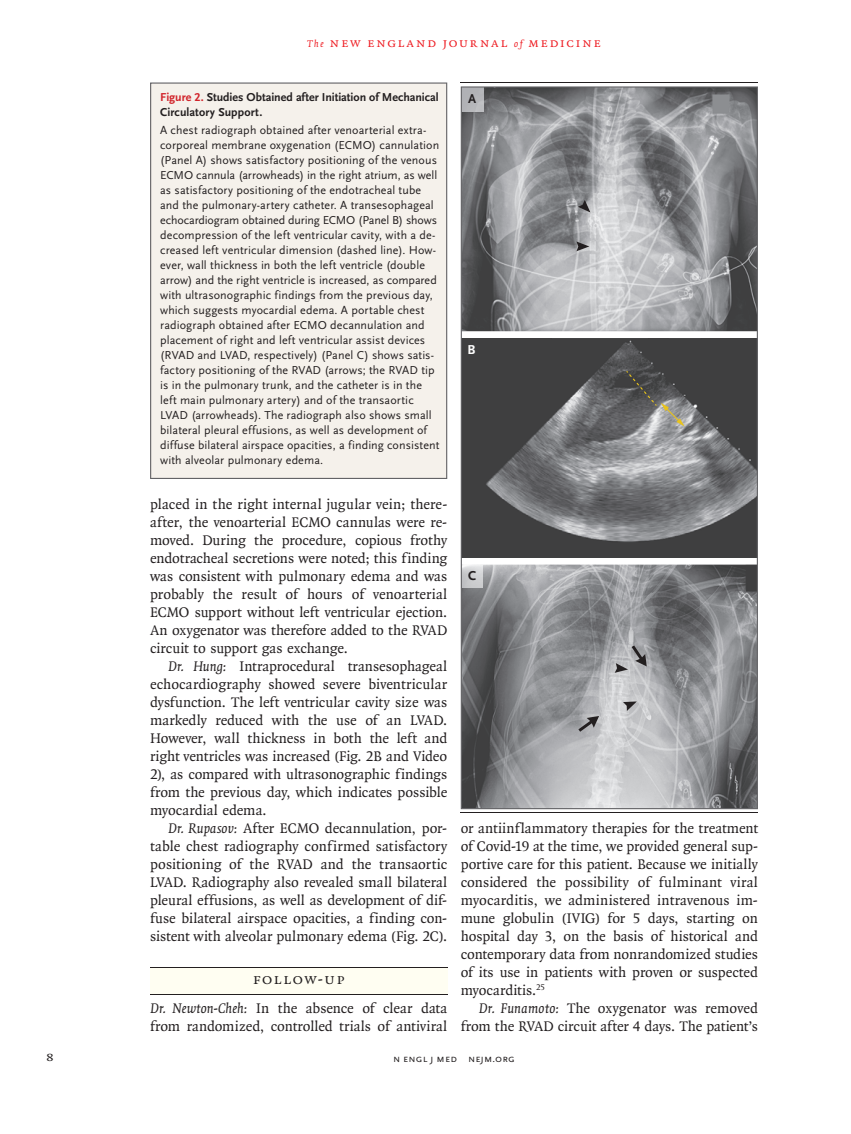
<style>
.page{position:relative;width:851px;height:1134px;background:#fff}
.page>*{position:absolute;margin:0;border:0;box-sizing:border-box;transform-origin:0 0}
.t1{font:15.75px "OTNEJM Quadraat Small Cap";letter-spacing:.095em;color:#231f20}
.t2{font:15px/18px "OTNEJM Quadraat";letter-spacing:-.005em;color:#231f20;text-align:justify}
.t3{font:14.25px "OTNEJM Quadraat Cap";color:#231f20}
.t4{font:13.5px "OTNEJM Quadraat Cap";letter-spacing:.11em;color:#ee1d23}
.t5{font:700 13.5px "OTNEJM Scala Sans LF";color:#231f20}
.t6{font:700 13.5px "OTNEJM Scala Sans LF";color:#fff}
.t7{font:12px/15px "OTNEJM Scala Sans LF";letter-spacing:.01em;color:#231f20}
.t8{font:700 12px/15px "OTNEJM Scala Sans LF";letter-spacing:-.005em;color:#231f20}
.t9{font:10.8px "OTNEJM Scala Sans LF Cap";letter-spacing:.01em;color:#231f20}
.s1{font-family:"OTNEJM Quadraat";font-style:italic;font-size:10.5px}
.s2{color:#d1232a}
.s3{font-style:italic}
</style>
<div class="page">
<div style="left:150px;top:967px;width:297px;height:27px;background:#fffef2"></div>
<hr style="left:150px;top:994px;width:297px;height:1px;background:#231f20">
<hr style="left:150px;top:967px;width:297px;height:1px;background:#231f20">
<hr style="left:460px;top:812px;width:298px;height:1px;background:#231f20">
<hr style="left:460px;top:82px;width:298px;height:1px;background:#231f20">
<div style="left:150px;top:82px;width:297px;height:397px;background:#f5f1eb"></div>
<svg style="left:460px;top:86px;width:298px;height:723px;background:#848587"></svg>
<p class="t4" style="left:307px;top:35px;width:295px"><span class="s1">The</span> new england journal <span class="s1">of</span> medicine</p>
<p class="t8" style="left:160px;top:90px;width:280px"><span class="s2">Figure 2.</span> Studies Obtained after Initiation of Mechanical<br>Circulatory Support.</p>
<p class="t7" style="left:160px;top:123px;width:281px">A chest radiograph obtained after venoarterial extra&shy;corporeal membrane oxygenation (ECMO) cannulation (Panel A) shows satisfactory positioning of the venous ECMO cannula (arrowheads) in the right atrium, as well as satisfactory positioning of the endotracheal tube and the pulmonary-artery catheter. A transesophageal echocardiogram obtained during ECMO (Panel B) shows decompression of the left ventricular cavity, with a de&shy;creased left ventricular dimension (dashed line). How&shy;ever, wall thickness in both the left ventricle (double arrow) and the right ventricle is increased, as compared with ultrasonographic findings from the previous day, which suggests myocardial edema. A portable chest radiograph obtained after ECMO decannulation and placement of right and left ventricular assist devices (RVAD and LVAD, respectively) (Panel C) shows satis&shy;factory positioning of the RVAD (arrows; the RVAD tip is in the pulmonary trunk, and the catheter is in the left main pulmonary artery) and of the transaortic LVAD (arrowheads). The radiograph also shows small bilateral pleural effusions, as well as development of diffuse bilateral airspace opacities, a finding consistent with alveolar pulmonary edema.</p>
<p class="t2" style="left:150px;top:495px;width:299px">placed in the right internal jugular vein; there&shy;after, the venoarterial ECMO cannulas were re&shy;moved. During the procedure, copious frothy endotracheal secretions were noted; this finding was consistent with pulmonary edema and was probably the result of hours of venoarterial ECMO support without left ventricular ejection.<br>An oxygenator was therefore added to the RVAD circuit to support gas exchange.</p>
<p class="t2" style="left:150px;top:657px;width:299px;text-indent:18px"><span class="s3">Dr. Hung:</span> Intraprocedural transesophageal echocardiography showed severe biventricular dysfunction. The left ventricular cavity size was markedly reduced with the use of an LVAD.<br>However, wall thickness in both the left and right ventricles was increased (Fig. 2B and Video 2), as compared with ultrasonographic findings from the previous day, which indicates possible myocardial edema.</p>
<p class="t2" style="left:150px;top:819px;width:299px;text-indent:18px"><span class="s3">Dr. Rupasov:</span> After ECMO decannulation, por&shy;table chest radiography confirmed satisfactory positioning of the RVAD and the transaortic LVAD. Radiography also revealed small bilateral pleural effusions, as well as development of dif&shy;fuse bilateral airspace opacities, a finding con&shy;sistent with alveolar pulmonary edema (Fig. 2C).</p>
<p class="t1" style="left:253px;top:970px;width:93px">Follow-up</p>
<p class="t2" style="left:150px;top:999px;width:299px"><span class="s3">Dr. Newton-Cheh:</span> In the absence of clear data from randomized, controlled trials of antiviral</p>
<p class="t5" style="left:468px;top:91px;width:10px">A</p>
<p class="t6" style="left:467px;top:342px;width:9px">B</p>
<p class="t5" style="left:468px;top:569px;width:10px">C</p>
<p class="t2" style="left:460px;top:819px;width:299px">or antiinflammatory therapies for the treatment of Covid-19 at the time, we provided general sup&shy;portive care for this patient. Because we initially considered the possibility of fulminant viral myocarditis, we administered intravenous im&shy;mune globulin (IVIG) for 5 days, starting on hospital day 3, on the basis of historical and contemporary data from nonrandomized studies of its use in patients with proven or suspected myocarditis.<sup>25</sup></p>
<p class="t2" style="left:461px;top:999px;width:298px;text-align:right"><span class="s3">Dr. Funamoto:</span> The oxygenator was removed from the RVAD circuit after 4 days. The patient’s</p>
<p class="t3" style="left:46px;top:1048px;width:9px">8</p>
<p class="t9" style="left:393px;top:1053px;width:123px">n engl j med nejm.org</p>
</div>
